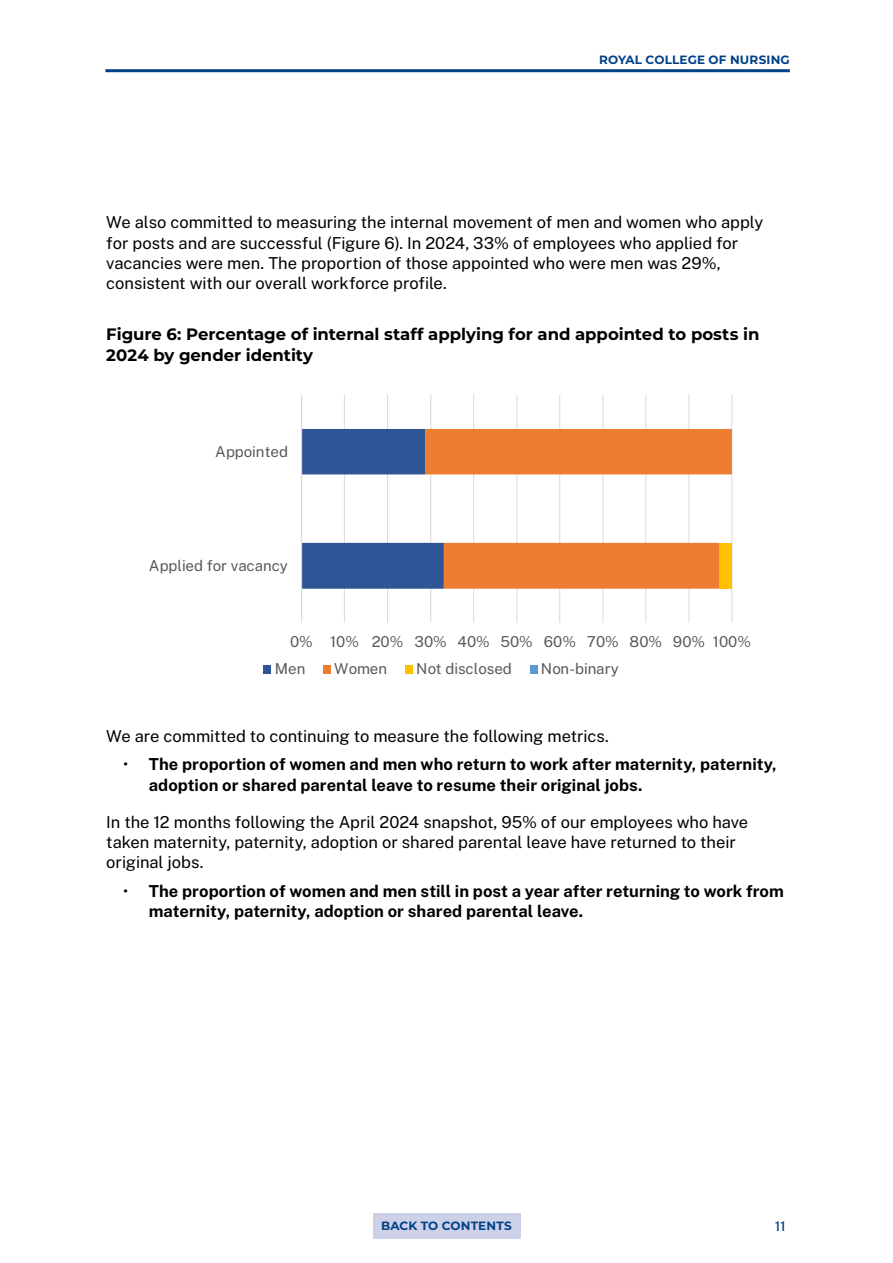
<style>
.page{position:relative;width:893px;height:1263px;background:#fff}
.page>*{position:absolute;margin:0;border:0;box-sizing:border-box;transform-origin:0 0}
.t1{font:16.5px/20.2px "Public Sans";color:#000}
.t2{font:700 16.5px/20.2px "Public Sans";letter-spacing:.005em;color:#000}
.t3{font:700 16.5px/21px "Montserrat";color:#000}
.t4{font:15px "Public Sans";color:#595959}
.t5{font:500 13.5px "Public Sans";color:#004288}
.t6{font:700 12px "Montserrat";letter-spacing:.015em;color:#004288}
.s1{font-weight:400}
</style>
<div class="page">
<div style="left:373px;top:1213px;width:147px;height:25px;background:#cdd1e8"></div>
<hr style="left:105px;top:69px;width:685px;height:3px;background:#004288">
<hr style="left:344px;top:395px;width:1px;height:228px;background:#d9d9d9">
<hr style="left:387px;top:395px;width:1px;height:228px;background:#d9d9d9">
<hr style="left:430px;top:395px;width:1px;height:228px;background:#d9d9d9">
<hr style="left:473px;top:395px;width:1px;height:228px;background:#d9d9d9">
<hr style="left:516px;top:395px;width:1px;height:228px;background:#d9d9d9">
<hr style="left:559px;top:395px;width:1px;height:228px;background:#d9d9d9">
<hr style="left:603px;top:395px;width:1px;height:228px;background:#d9d9d9">
<hr style="left:645px;top:395px;width:1px;height:228px;background:#d9d9d9">
<hr style="left:689px;top:395px;width:1px;height:228px;background:#d9d9d9">
<hr style="left:731px;top:395px;width:1px;height:228px;background:#d9d9d9">
<svg style="left:302px;top:429px;width:124px;height:160px"></svg>
<svg style="left:426px;top:429px;width:306px;height:160px;fill:#ed7d31"></svg>
<div style="left:719px;top:543px;width:13px;height:46px;background:#ffc000"></div>
<hr style="left:301px;top:395px;width:1px;height:228px;background:#d9d9d9">
<div style="left:263px;top:666px;width:8px;height:8px;background:#2f5597"></div>
<div style="left:323px;top:666px;width:8px;height:8px;background:#ed7d31"></div>
<div style="left:405px;top:666px;width:8px;height:8px;background:#ffc000"></div>
<div style="left:530px;top:666px;width:7px;height:8px;background:#5b9bd5"></div>
<p class="t6" style="left:599px;top:51px;width:192px">ROYAL COLLEGE OF NURSING</p>
<p class="t1" style="left:106px;top:211px;width:658px">We also committed to measuring the internal movement of men and women who apply for posts and are successful (Figure 6). In 2024, 33% of employees who applied for vacancies were men. The proportion of those appointed who were men was 29%, consistent with our overall workforce profile.</p>
<p class="t3" style="left:106px;top:323px;width:655px">Figure 6: Percentage of internal staff applying for and appointed to posts in<br>2024 by gender identity</p>
<p class="t4" style="left:215px;top:441px;width:74px">Appointed</p>
<p class="t4" style="left:149px;top:555px;width:140px">Applied for vacancy</p>
<p class="t4" style="left:290px;top:631px;width:462px">0% 10% 20% 30% 40% 50% 60% 70% 80% 90% 100%</p>
<p class="t4" style="left:275px;top:658px;width:32px">Men</p>
<p class="t4" style="left:334px;top:658px;width:54px">Women</p>
<p class="t4" style="left:416px;top:658px;width:97px">Not disclosed</p>
<p class="t4" style="left:541px;top:658px;width:79px">Non-binary</p>
<p class="t1" style="left:106px;top:725px;width:504px">We are committed to continuing to measure the following metrics.</p>
<p class="t2" style="left:149px;top:753px;width:629px;text-indent:-26px"><span class="s1">•</span> The proportion of women and men who return to work after maternity, paternity, adoption or shared parental leave to resume their original jobs.</p>
<p class="t1" style="left:106px;top:811px;width:643px">In the 12 months following the April 2024 snapshot, 95% of our employees who have taken maternity, paternity, adoption or shared parental leave have returned to their original jobs.</p>
<p class="t2" style="left:149px;top:880px;width:637px;text-indent:-26px"><span class="s1">•</span> The proportion of women and men still in post a year after returning to work from maternity, paternity, adoption or shared parental leave.</p>
<p class="t6" style="left:381px;top:1217px;width:132px">BACK TO CONTENTS</p>
<p class="t5" style="left:775px;top:1217px;width:12px">11</p>
</div>
